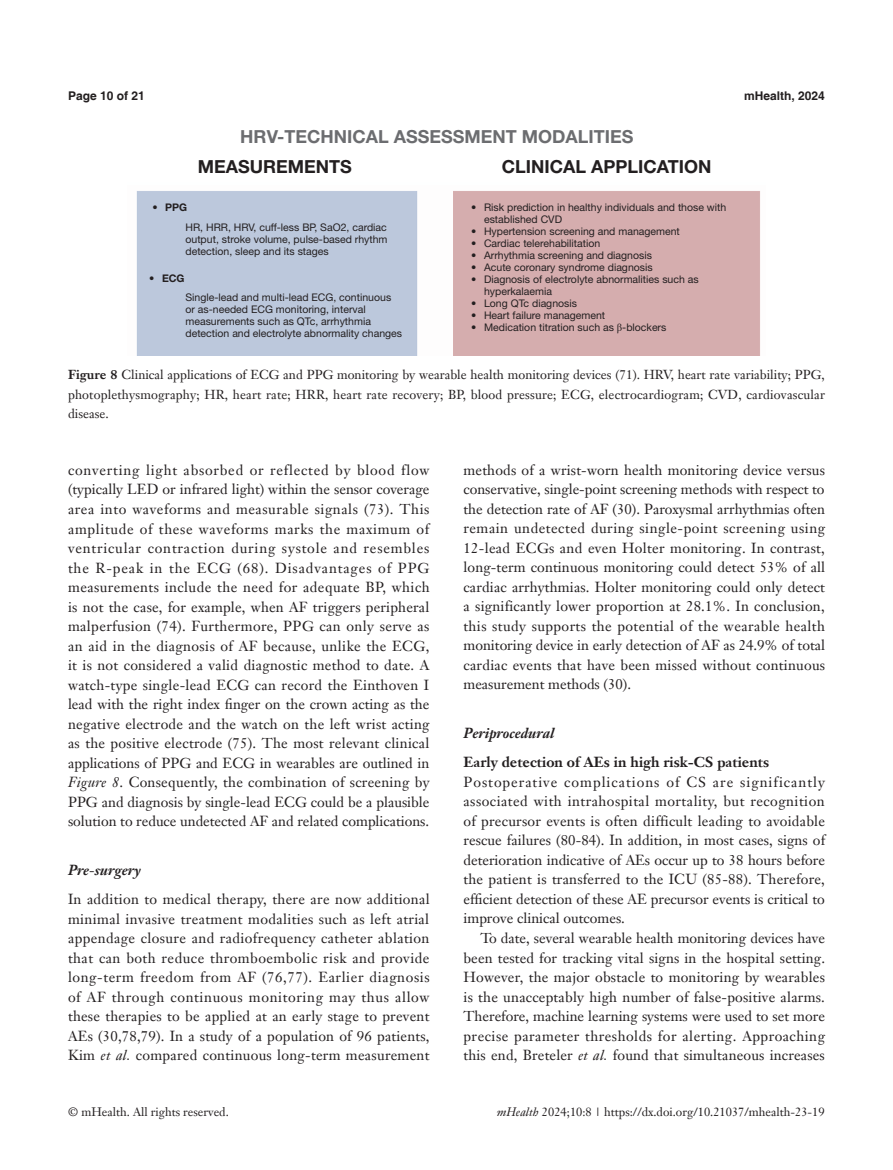
<style>
.page{position:relative;width:893px;height:1170px;background:#fff}
.page>*{position:absolute;margin:0;border:0;box-sizing:border-box;transform-origin:0 0}
.t1{font:700 18px "Helvetica Neue LT Pro";color:#6c6d70}
.t2{font:700 18px "Helvetica Neue LT Pro";color:#231f20}
.t3{font:14.25px/19.5px "Janson Text LT";letter-spacing:.01em;color:#231f20;text-align:justify}
.t4{font:700 14.25px "Janson Text LT";color:#231f20}
.t5{font:italic 700 14.25px "Janson Text LT";color:#231f20}
.t6{font:12.75px/19.5px "Janson Text LT";letter-spacing:.015em;color:#231f20;text-align:justify}
.t7{font:12px "Janson Text LT";color:#231f20}
.t8{font:700 12px "Helvetica";color:#231f20}
.t9{font:10.5px/12px "Helvetica Neue LT Pro";color:#231f20}
.t10{font:700 10.5px "Helvetica Neue LT Pro";color:#231f20}
.s1{font-family:"Times New Roman"}
.s2{font-weight:700}
.s3{font-style:italic}
.s4{font-weight:700;font-style:italic}
</style>
<div class="page">
<p class="t8" style="left:68px;top:88px;width:78px">Page 10 of 21</p>
<p class="t8" style="left:744px;top:88px;width:82px">mHealth, 2024</p>
<p class="t1" style="left:240px;top:125px;width:395px">HRV-TECHNICAL ASSESSMENT MODALITIES</p>
<p class="t2" style="left:198px;top:155px;width:156px">MEASUREMENTS</p>
<p class="t2" style="left:502px;top:155px;width:211px">CLINICAL APPLICATION</p>
<p class="t10" style="left:153px;top:201px;width:36px">• PPG</p>
<p class="t9" style="left:185px;top:221px;width:204px;text-align:justify">HR, HRR, HRV, cuff-less BP, SaO2, cardiac output, stroke volume, pulse-based rhythm detection, sleep and its stages</p>
<p class="t10" style="left:149px;top:272px;width:37px">• ECG</p>
<p class="t9" style="left:185px;top:291px;width:218px">Single-lead and multi-lead ECG, continuous or as-needed ECG monitoring, interval measurements such as QTc, arrhythmia detection and electrolyte abnormality changes</p>
<p class="t9" style="left:484px;top:201px;width:244px;text-indent:-13px">• Risk prediction in healthy individuals and those with established CVD</p>
<p class="t9" style="left:471px;top:225px;width:210px">• Hypertension screening and management</p>
<p class="t9" style="left:471px;top:237px;width:131px">• Cardiac telerehabilitation</p>
<p class="t9" style="left:471px;top:249px;width:182px">• Arrhythmia screening and diagnosis</p>
<p class="t9" style="left:471px;top:261px;width:183px">• Acute coronary syndrome diagnosis</p>
<p class="t9" style="left:484px;top:273px;width:216px;text-indent:-13px">• Diagnosis of electrolyte abnormalities such as hyperkalaemia</p>
<p class="t9" style="left:471px;top:297px;width:107px">• Long QTc diagnosis</p>
<p class="t9" style="left:471px;top:309px;width:135px">• Heart failure management</p>
<p class="t9" style="left:471px;top:321px;width:197px">• Medication titration such as <span class="s1">β</span>-blockers</p>
<p class="t6" style="left:68px;top:365px;width:758px"><span class="s2">Figure 8</span> Clinical applications of ECG and PPG monitoring by wearable health monitoring devices (71). HRV, heart rate variability; PPG, photoplethysmography; HR, heart rate; HRR, heart rate recovery; BP, blood pressure; ECG, electrocardiogram; CVD, cardiovascular disease.</p>
<p class="t3" style="left:68px;top:460px;width:363px">converting light absorbed or reflected by blood flow (typically LED or infrared light) within the sensor coverage area into waveforms and measurable signals (73). This amplitude of these waveforms marks the maximum of ventricular contraction during systole and resembles the R-peak in the ECG (68). Disadvantages of PPG measurements include the need for adequate BP, which is not the case, for example, when AF triggers peripheral malperfusion (74). Furthermore, PPG can only serve as an aid in the diagnosis of AF because, unlike the ECG, it is not considered a valid diagnostic method to date. A watch-type single-lead ECG can record the Einthoven I lead with the right index finger on the crown acting as the negative electrode and the watch on the left wrist acting as the positive electrode (75). The most relevant clinical applications of PPG and ECG in wearables are outlined in <span class="s3">Figure 8</span>. Consequently, the combination of screening by PPG and diagnosis by single-lead ECG could be a plausible solution to reduce undetected AF and related complications.</p>
<p class="t3" style="left:68px;top:855px;width:363px;line-height:29.2px"><span class="s4">Pre</span>-<span class="s4">surgery<br></span>In addition to medical therapy, there are now additional</p>
<p class="t3" style="left:68px;top:908px;width:363px">minimal invasive treatment modalities such as left atrial appendage closure and radiofrequency catheter ablation that can both reduce thromboembolic risk and provide long-term freedom from AF (76,77). Earlier diagnosis of AF through continuous monitoring may thus allow these therapies to be applied at an early stage to prevent AEs (30,78,79). In a study of a population of 96 patients, Kim <span class="s3">et al.</span> compared continuous long-term measurement</p>
<p class="t3" style="left:463px;top:460px;width:363px">methods of a wrist-worn health monitoring device versus conservative, single-point screening methods with respect to the detection rate of AF (30). Paroxysmal arrhythmias often remain undetected during single-point screening using 12-lead ECGs and even Holter monitoring. In contrast, long-term continuous monitoring could detect 53% of all cardiac arrhythmias. Holter monitoring could only detect a significantly lower proportion at 28.1%. In conclusion, this study supports the potential of the wearable health monitoring device in early detection of AF as 24.9% of total cardiac events that have been missed without continuous measurement methods (30).</p>
<p class="t5" style="left:463px;top:724px;width:92px">Periprocedural</p>
<p class="t4" style="left:463px;top:753px;width:307px">Early detection of AEs in high risk-CS patients</p>
<p class="t3" style="left:463px;top:772px;width:363px">Postoperative complications of CS are significantly associated with intrahospital mortality, but recognition of precursor events is often difficult leading to avoidable rescue failures (80-84). In addition, in most cases, signs of deterioration indicative of AEs occur up to 38 hours before the patient is transferred to the ICU (85-88). Therefore, efficient detection of these AE precursor events is critical to improve clinical outcomes.</p>
<p class="t3" style="left:463px;top:928px;width:363px;text-indent:17px">To date, several wearable health monitoring devices have been tested for tracking vital signs in the hospital setting.<br>However, the major obstacle to monitoring by wearables is the unacceptably high number of false-positive alarms.<br>Therefore, machine learning systems were used to set more precise parameter thresholds for alerting. Approaching this end, Breteler <span class="s3">et al.</span> found that simultaneous increases</p>
<p class="t7" style="left:68px;top:1104px;width:162px">© mHealth. All rights reserved.</p>
<p class="t7" style="left:497px;top:1104px;width:329px"><span class="s3">mHealth</span> 2024;10:8 | https://dx.doi.org/10.21037/mhealth-23-19</p>
</div>
